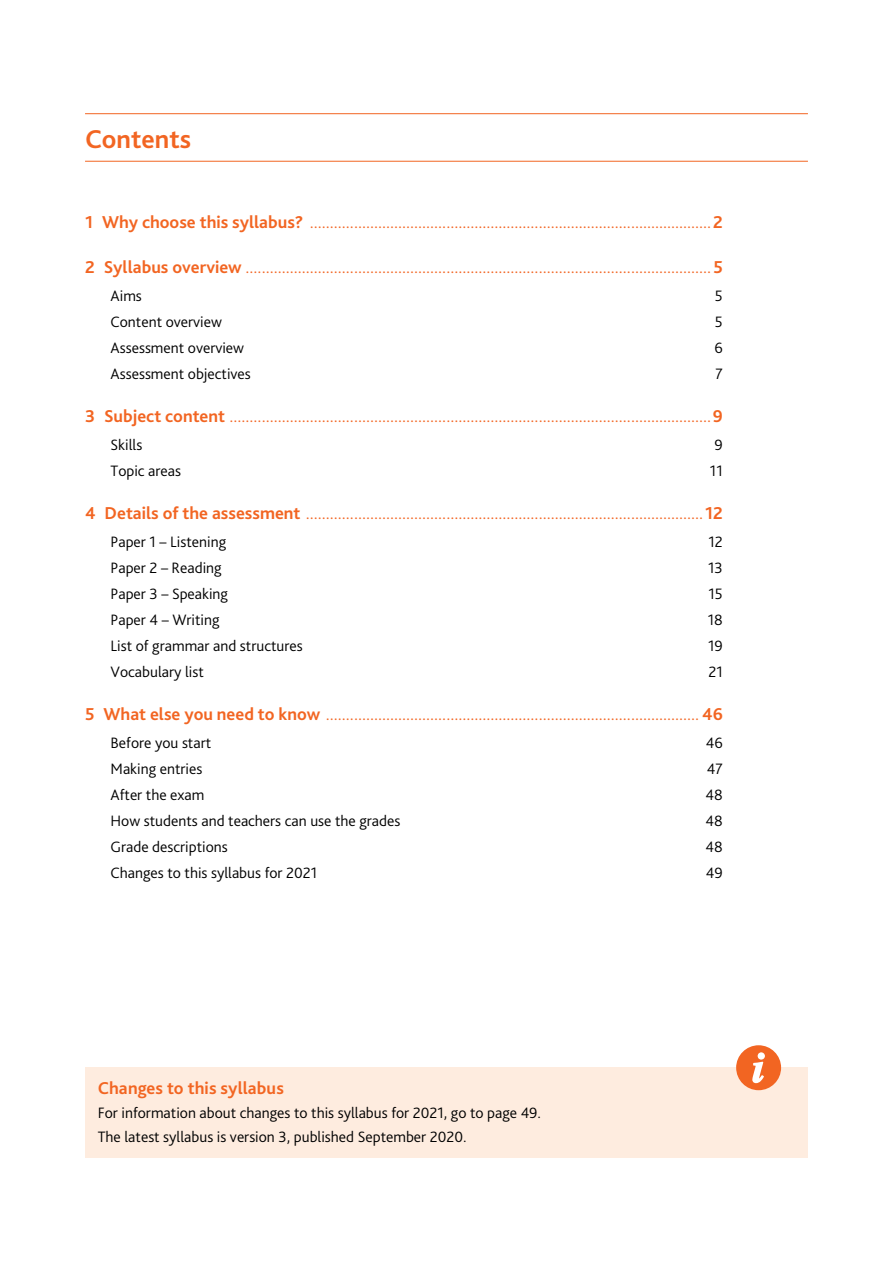
<style>
.page{position:relative;width:893px;height:1263px;background:#fff}
.page>*{position:absolute;margin:0;border:0;box-sizing:border-box;transform-origin:0 0}
.t1{font:700 27px "Bliss Pro";color:#f26522}
.t2{font:300 18px "Bliss Pro";color:#f26522}
.t3{font:700 18px "Bliss Pro";letter-spacing:.005em;color:#f26522}
.t4{font:300 15.75px/23.7px "Bliss Pro";color:#000}
.s1{font-weight:700}
</style>
<div class="page">
<hr style="left:85px;top:113px;width:723px;height:1px;background:#f26522">
<hr style="left:85px;top:161px;width:723px;height:1px;background:#f26522">
<div style="left:85px;top:1068px;width:723px;height:90px;background:#feecdf"></div>
<svg style="left:736px;top:1045px;width:45px;height:45px"></svg>
<h1 class="t1" style="left:85px;top:122px;width:108px">Contents</h1>
<p class="t2" style="left:85px;top:210px;width:639px"><span class="s1">1 Why choose this syllabus?</span> ....................................................................................................<span class="s1">2</span></p>
<p class="t2" style="left:85px;top:256px;width:639px"><span class="s1">2 Syllabus overview</span> ....................................................................................................................<span class="s1">5</span></p>
<p class="t4" style="left:111px;top:284px;width:33px">Aims</p>
<p class="t4" style="left:715px;top:284px;width:9px">5</p>
<p class="t4" style="left:111px;top:310px;width:113px">Content overview</p>
<p class="t4" style="left:715px;top:310px;width:9px">5</p>
<p class="t4" style="left:111px;top:336px;width:135px">Assessment overview</p>
<p class="t4" style="left:714px;top:336px;width:10px">6</p>
<p class="t4" style="left:111px;top:362px;width:142px">Assessment objectives</p>
<p class="t4" style="left:715px;top:362px;width:9px">7</p>
<p class="t2" style="left:85px;top:405px;width:639px"><span class="s1">3 Subject content</span> ........................................................................................................................<span class="s1">9</span></p>
<p class="t4" style="left:111px;top:433px;width:33px">Skills</p>
<p class="t4" style="left:715px;top:433px;width:10px">9</p>
<p class="t4" style="left:111px;top:459px;width:72px">Topic areas</p>
<p class="t4" style="left:710px;top:459px;width:14px">11</p>
<p class="t2" style="left:85px;top:502px;width:639px"><span class="s1">4 Details of the assessment</span> ...................................................................................................<span class="s1">12</span></p>
<p class="t4" style="left:111px;top:530px;width:117px">Paper 1 – Listening</p>
<p class="t4" style="left:708px;top:530px;width:16px">12</p>
<p class="t4" style="left:111px;top:556px;width:113px">Paper 2 – Reading</p>
<p class="t4" style="left:708px;top:556px;width:16px">13</p>
<p class="t4" style="left:111px;top:582px;width:119px">Paper 3 – Speaking</p>
<p class="t4" style="left:708px;top:582px;width:16px">15</p>
<p class="t4" style="left:111px;top:608px;width:110px">Paper 4 – Writing</p>
<p class="t4" style="left:708px;top:608px;width:17px">18</p>
<p class="t4" style="left:111px;top:634px;width:194px">List of grammar and structures</p>
<p class="t4" style="left:708px;top:634px;width:16px">19</p>
<p class="t4" style="left:111px;top:660px;width:95px">Vocabulary list</p>
<p class="t4" style="left:708px;top:660px;width:16px">21</p>
<p class="t2" style="left:85px;top:703px;width:639px"><span class="s1">5 What else you need to know</span> ............................................................................................. <span class="s1">46</span></p>
<p class="t4" style="left:111px;top:731px;width:102px">Before you start</p>
<p class="t4" style="left:706px;top:731px;width:19px">46</p>
<p class="t4" style="left:111px;top:757px;width:93px">Making entries</p>
<p class="t4" style="left:707px;top:757px;width:17px">47</p>
<p class="t4" style="left:111px;top:783px;width:95px">After the exam</p>
<p class="t4" style="left:706px;top:783px;width:19px">48</p>
<p class="t4" style="left:111px;top:809px;width:291px">How students and teachers can use the grades</p>
<p class="t4" style="left:706px;top:809px;width:19px">48</p>
<p class="t4" style="left:111px;top:835px;width:119px">Grade descriptions</p>
<p class="t4" style="left:706px;top:835px;width:19px">48</p>
<p class="t4" style="left:111px;top:860px;width:208px">Changes to this syllabus for 2021</p>
<p class="t4" style="left:706px;top:860px;width:18px">49</p>
<p class="t3" style="left:98px;top:1077px;width:188px">Changes to this syllabus</p>
<p class="t4" style="left:98px;top:1101px;width:445px">For information about changes to this syllabus for 2021, go to page 49.<br>The latest syllabus is version 3, published September 2020.</p>
</div>
